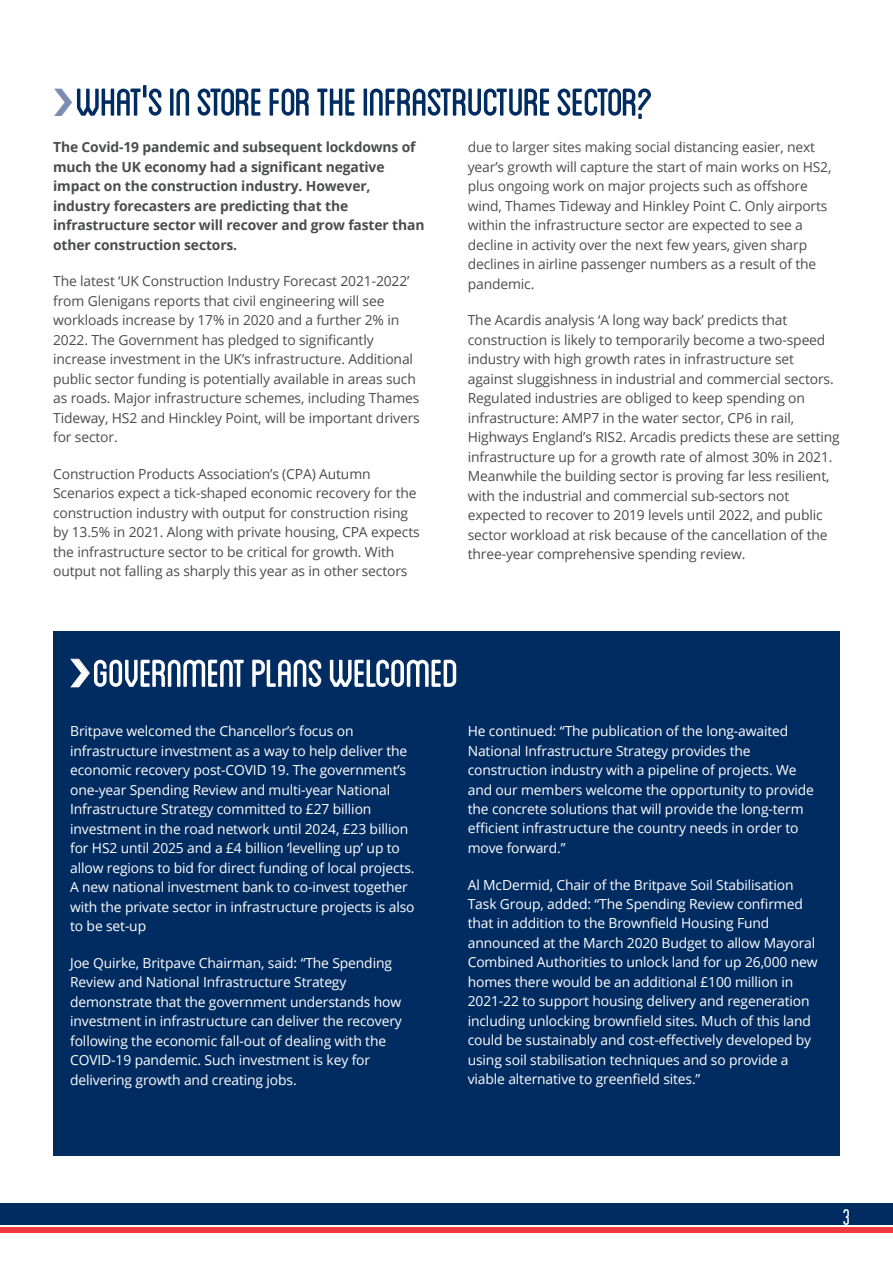
<style>
.page{position:relative;width:893px;height:1263px;background:#fff}
.page>*{position:absolute;margin:0;border:0;box-sizing:border-box;transform-origin:0 0}
.t1{font:54.75px "Blanch Caps";letter-spacing:-.03em;color:#002c62}
.t2{font:54.75px "Blanch Caps";letter-spacing:-.03em;color:#fff}
.t3{font:condensed 24px "Blanch";color:#fff}
.t4{font:13.8px/19.5px "Open Sans";letter-spacing:-.01em;color:#4b4c4d}
.t5{font:13.8px/19.5px "Open Sans";letter-spacing:-.01em;color:#fff}
.t6{font:700 13.8px/19.5px "Open Sans";letter-spacing:-.01em;color:#4b4c4d}
.s1{color:#fff}
</style>
<div class="page">
<div style="left:0;top:1203px;width:893px;height:22px;background:#002c62"></div>
<div style="left:0;top:1227px;width:893px;height:6px;background:#ee3a41"></div>
<div style="left:53px;top:631px;width:787px;height:525px;background:#002c62"></div>
<h1 class="t1" style="left:75px;top:77px;width:580px">What<span class="s1">'</span>s in store for the infrastructure sector?</h1>
<p class="t6" style="left:53px;top:137px;width:373px">The Covid-19 pandemic and subsequent lockdowns of much the UK economy had a significant negative impact on the construction industry. However, industry forecasters are predicting that the infrastructure sector will recover and grow faster than other construction sectors.</p>
<p class="t4" style="left:53px;top:271px;width:368px">The latest ‘UK Construction Industry Forecast 2021-2022’ from Glenigans reports that civil engineering will see workloads increase by 17% in 2020 and a further 2% in 2022. The Government has pledged to significantly increase investment in the UK’s infrastructure. Additional public sector funding is potentially available in areas such as roads. Major infrastructure schemes, including Thames Tideway, HS2 and Hinckley Point, will be important drivers for sector.</p>
<p class="t4" style="left:53px;top:463px;width:368px">Construction Products Association’s (CPA) Autumn Scenarios expect a tick-shaped economic recovery for the construction industry with output for construction rising by 13.5% in 2021. Along with private housing, CPA expects the infrastructure sector to be critical for growth. With output not falling as sharply this year as in other sectors</p>
<p class="t4" style="left:468px;top:137px;width:365px">due to larger sites making social distancing easier, next year’s growth will capture the start of main works on HS2, plus ongoing work on major projects such as offshore wind, Thames Tideway and Hinkley Point C. Only airports within the infrastructure sector are expected to see a decline in activity over the next few years, given sharp declines in airline passenger numbers as a result of the pandemic.</p>
<p class="t4" style="left:468px;top:310px;width:374px">The Acardis analysis ‘A long way back’ predicts that construction is likely to temporarily become a two-speed industry with high growth rates in infrastructure set against sluggishness in industrial and commercial sectors.<br>Regulated industries are obliged to keep spending on infrastructure: AMP7 in the water sector, CP6 in rail, Highways England’s RIS2. Arcadis predicts these are setting infrastructure up for a growth rate of almost 30% in 2021.<br>Meanwhile the building sector is proving far less resilient, with the industrial and commercial sub-sectors not expected to recover to 2019 levels until 2022, and public sector workload at risk because of the cancellation of the three-year comprehensive spending review.</p>
<h1 class="t2" style="left:92px;top:648px;width:368px">government plans welcomed</h1>
<p class="t5" style="left:70px;top:721px;width:346px">Britpave welcomed the Chancellor’s focus on infrastructure investment as a way to help deliver the economic recovery post-COVID 19. The government’s one-year Spending Review and multi-year National Infrastructure Strategy committed to £27 billion investment in the road network until 2024, £23 billion for HS2 until 2025 and a £4 billion ‘levelling up’ up to allow regions to bid for direct funding of local projects.<br>A new national investment bank to co-invest together with the private sector in infrastructure projects is also to be set-up</p>
<p class="t5" style="left:70px;top:952px;width:333px">Joe Quirke, Britpave Chairman, said: “The Spending Review and National Infrastructure Strategy demonstrate that the government understands how investment in infrastructure can deliver the recovery following the economic fall-out of dealing with the COVID-19 pandemic. Such investment is key for delivering growth and creating jobs.</p>
<p class="t5" style="left:468px;top:721px;width:348px">He continued: “The publication of the long-awaited National Infrastructure Strategy provides the construction industry with a pipeline of projects. We and our members welcome the opportunity to provide the concrete solutions that will provide the long-term efficient infrastructure the country needs in order to move forward.”</p>
<p class="t5" style="left:468px;top:874px;width:351px">Al McDermid, Chair of the Britpave Soil Stabilisation Task Group, added: “The Spending Review confirmed that in addition to the Brownfield Housing Fund announced at the March 2020 Budget to allow Mayoral Combined Authorities to unlock land for up 26,000 new homes there would be an additional £100 million in 2021-22 to support housing delivery and regeneration including unlocking brownfield sites. Much of this land could be sustainably and cost-effectively developed by using soil stabilisation techniques and so provide a viable alternative to greenfield sites.”</p>
<h2 class="t3" style="left:843px;top:1204px;width:9px">3</h2>
</div>
